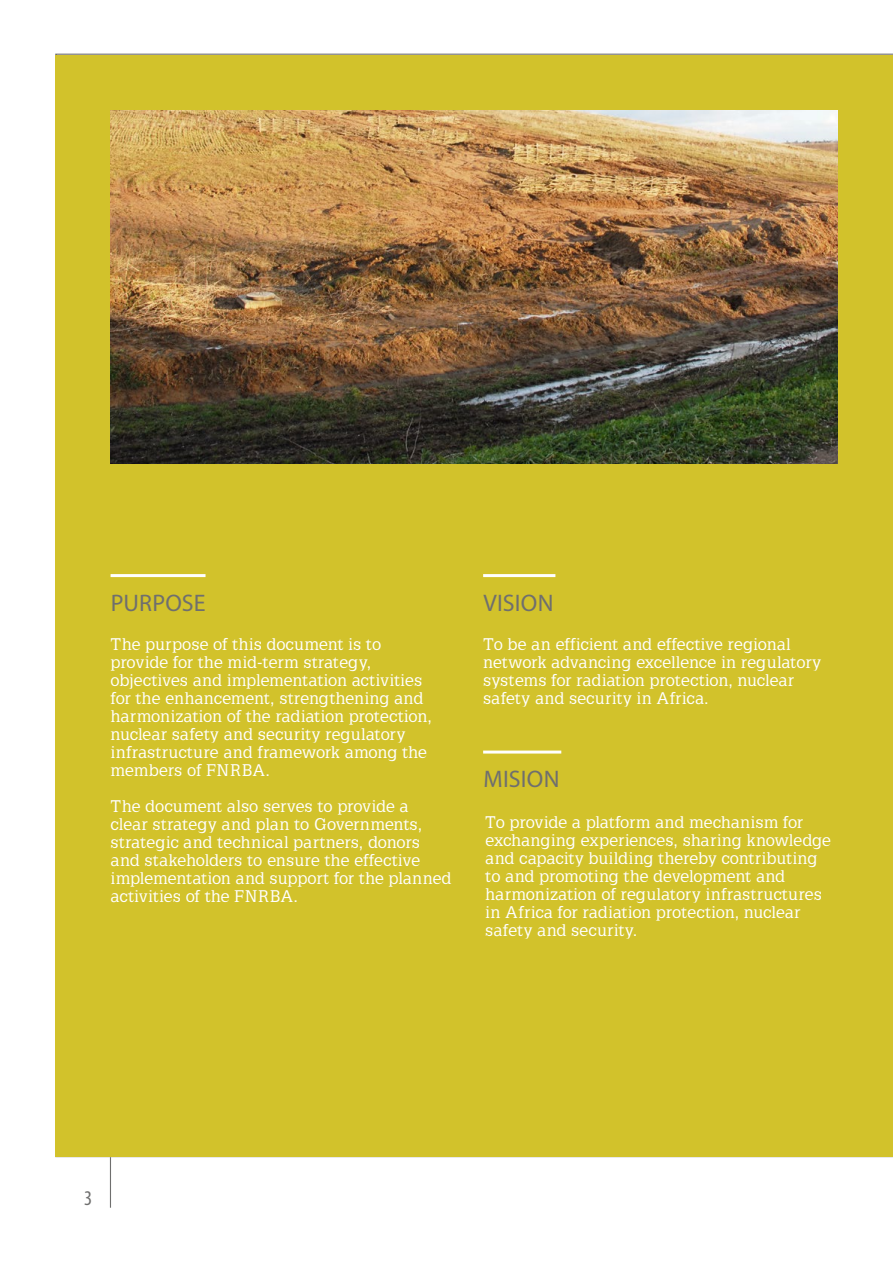
<style>
.page{position:relative;width:893px;height:1263px;background:#fff}
.page>*{position:absolute;margin:0;border:0;box-sizing:border-box;transform-origin:0 0}
.t1{font:24px "Myriad Pro";letter-spacing:.01em;color:#6f6f6e}
.t2{font:condensed 21px "Myriad Pro";color:#6f6f6e}
.t3{font:16.5px/18px "Latinia";letter-spacing:-.01em;color:#fff}
</style>
<div class="page">
<hr style="left:110px;top:1157px;width:1px;height:51px;background:#6f6f6e">
<div style="left:55px;top:55px;width:838px;height:1102px;background:#d2c22b"></div>
<img style="left:111px;top:111px;width:727px;height:352px">
<hr style="left:111px;top:574px;width:95px;height:3px;background:#fff">
<hr style="left:483px;top:750px;width:78px;height:3px;background:#fff">
<hr style="left:483px;top:574px;width:72px;height:3px;background:#fff">
<h1 class="t1" style="left:111px;top:588px;width:96px">PURPOSE</h1>
<p class="t3" style="left:111px;top:635px;width:323px">The purpose of this document is to provide for the mid-term strategy, objectives and implementation activities for the enhancement, strengthening and harmonization of the radiation protection, nuclear safety and security regulatory infrastructure and framework among the members of FNRBA.</p>
<p class="t3" style="left:111px;top:797px;width:343px">The document also serves to provide a<br>clear strategy and plan to Governments, strategic and technical partners, donors and stakeholders to ensure the effective implementation and support for the planned activities of the FNRBA.</p>
<h1 class="t1" style="left:483px;top:588px;width:72px">VISION</h1>
<p class="t3" style="left:483px;top:635px;width:340px">To be an efficient and effective regional network advancing excellence in regulatory systems for radiation protection, nuclear safety and security in Africa.</p>
<h1 class="t1" style="left:483px;top:764px;width:78px">MISION</h1>
<p class="t3" style="left:485px;top:812px;width:347px">To provide a platform and mechanism for exchanging experiences, sharing knowledge and capacity building thereby contributing to and promoting the development and harmonization of regulatory infrastructures in Africa for radiation protection, nuclear safety and security.</p>
<p class="t2" style="left:84px;top:1186px;width:10px">3</p>
</div>
